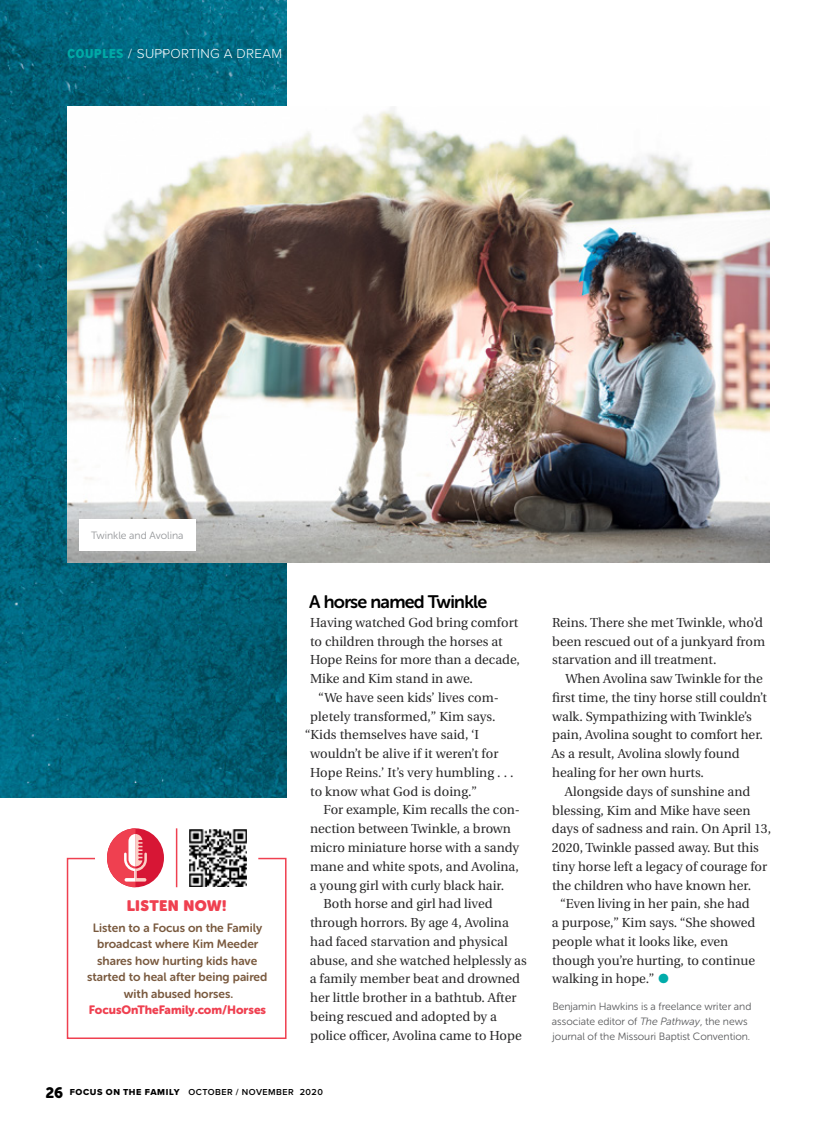
<style>
.page{position:relative;width:835px;height:1131px;background:#fff}
.page>*{position:absolute;margin:0;border:0;box-sizing:border-box;transform-origin:0 0}
.t1{font:30px "Utopia";color:#00acaa}
.t2{font:18px "Museo Sans Rounded 700";letter-spacing:-.04em;color:#000}
.t3{font:15px "Museo Sans Rounded";letter-spacing:.025em;color:#ef4050}
.t4{font:300 13.5px "Proxima Nova";letter-spacing:.02em;color:#fff}
.t5{font:13.05px/18.8px "Utopia";color:#292829}
.t6{font:12px/16.5px "Museo Sans Rounded 700";color:#79593e;text-align:center}
.t7{font:12px "Museo Sans Rounded 900";color:#ef4050}
.t8{font:10.5px/15px "Museo Sans Rounded 300";color:#58595b}
.t9{font:10.5px "Museo Sans Rounded 300";color:#939598}
.t10{font:600 9px "Proxima Nova";letter-spacing:.05em;color:#000}
.s1{font-family:"Proxima Nova Cond Extrabld";font-weight:400;color:#00aaa6}
.s2{font-family:"Museo Sans Rounded 900";font-weight:400;font-size:15px}
.s3{font-family:"Proxima Nova Extrabld";font-weight:400}
.s4{font-style:italic}
</style>
<div class="page">
<img style="left:0;top:0;width:286px;height:797px">
<div style="left:67px;top:857px;width:219px;height:181px;background:#fff;border:2px solid #ef4050"></div>
<svg style="left:89px;top:828px;width:175px;height:60px"></svg>
<hr style="left:176px;top:828px;width:1px;height:59px;background:#ef4050">
<img style="left:68px;top:107px;width:702px;height:456px">
<div style="left:79px;top:519px;width:117px;height:32px;background:#fff"></div>
<p class="t4" style="left:68px;top:44px;width:216px"><span class="s1">cOuPlES</span> / SUPPORTING A DREAM</p>
<p class="t9" style="left:91px;top:530px;width:94px">twinkle and Avolina</p>
<p class="t3" style="left:127px;top:896px;width:101px">LISTEN NOW!</p>
<p class="t6" style="left:87px;top:919px;width:182px">Listen to a Focus on the Family broadcast where Kim Meeder shares how hurting kids have started to heal after being paired with abused horses.</p>
<p class="t7" style="left:89px;top:1003px;width:179px">FocusOnTheFamily.com/Horses</p>
<h2 class="t2" style="left:309px;top:591px;width:179px">A horse named Twinkle</h2>
<p class="t5" style="left:310px;top:613px;width:210px">Having watched God bring comfort</p>
<p class="t5" style="left:310px;top:632px;width:194px">to children through the horses at</p>
<p class="t5" style="left:310px;top:650px;width:211px">Hope Reins for more than a decade,</p>
<p class="t5" style="left:310px;top:669px;width:164px">Mike and Kim stand in awe.</p>
<p class="t5" style="left:318px;top:688px;width:182px">“We have seen kids’ lives com-</p>
<p class="t5" style="left:310px;top:707px;width:187px">pletely transformed,” Kim says.</p>
<p class="t5" style="left:305px;top:725px;width:176px">“Kids themselves have said, ‘I</p>
<p class="t5" style="left:310px;top:744px;width:190px">wouldn’t be alive if it weren’t for</p>
<p class="t5" style="left:310px;top:763px;width:205px">Hope Reins.’ It’s very humbling . . .</p>
<p class="t5" style="left:310px;top:782px;width:168px">to know what God is doing.”</p>
<p class="t5" style="left:323px;top:800px;width:198px">For example, Kim recalls the con-</p>
<p class="t5" style="left:310px;top:819px;width:202px">nection between Twinkle, a brown</p>
<p class="t5" style="left:310px;top:838px;width:210px">micro miniature horse with a sandy</p>
<p class="t5" style="left:310px;top:857px;width:210px">mane and white spots, and Avolina,</p>
<p class="t5" style="left:310px;top:875px;width:196px">a young girl with curly black hair.</p>
<p class="t5" style="left:323px;top:894px;width:170px">Both horse and girl had lived</p>
<p class="t5" style="left:310px;top:913px;width:200px">through horrors. By age 4, Avolina</p>
<p class="t5" style="left:310px;top:932px;width:199px">had faced starvation and physical</p>
<p class="t5" style="left:310px;top:950px;width:218px">abuse, and she watched helplessly as</p>
<p class="t5" style="left:310px;top:969px;width:212px">a family member beat and drowned</p>
<p class="t5" style="left:310px;top:988px;width:208px">her little brother in a bathtub. After</p>
<p class="t5" style="left:310px;top:1007px;width:188px">being rescued and adopted by a</p>
<p class="t5" style="left:310px;top:1025px;width:213px">police officer, Avolina came to Hope</p>
<p class="t10" style="left:46px;top:1084px;width:279px"><span class="s2">26</span> <span class="s3">FOCUS ON THE FAMILY</span> OCTOBER / NOVEMBER 2020</p>
<p class="t5" style="left:552px;top:613px;width:214px">Reins. There she met Twinkle, who’d been rescued out of a junkyard from starvation and ill treatment.</p>
<p class="t5" style="left:551px;top:669px;width:217px;text-indent:14px">When Avolina saw Twinkle for the first time, the tiny horse still couldn’t walk. Sympathizing with Twinkle’s pain, Avolina sought to comfort her.<br>As a result, Avolina slowly found healing for her own hurts.</p>
<p class="t5" style="left:565px;top:782px;width:187px">Alongside days of sunshine and</p>
<p class="t5" style="left:552px;top:800px;width:200px">blessing, Kim and Mike have seen</p>
<p class="t5" style="left:552px;top:819px;width:221px">days of sadness and rain. On April 13,</p>
<p class="t5" style="left:552px;top:838px;width:208px">2020, Twinkle passed away. But this</p>
<p class="t5" style="left:552px;top:857px;width:216px">tiny horse left a legacy of courage for</p>
<p class="t5" style="left:552px;top:875px;width:201px">the children who have known her.</p>
<p class="t5" style="left:560px;top:894px;width:191px">“Even living in her pain, she had</p>
<p class="t5" style="left:552px;top:913px;width:205px">a purpose,” Kim says. “She showed</p>
<p class="t5" style="left:552px;top:932px;width:178px">people what it looks like, even</p>
<p class="t5" style="left:552px;top:950px;width:204px">though you’re hurting, to continue</p>
<p class="t5" style="left:552px;top:969px;width:104px">walking in hope.”</p>
<h1 class="t1" style="left:657px;top:962px;width:14px">•</h1>
<p class="t8" style="left:552px;top:998px;width:201px">benjamin Hawkins is a freelance writer and associate editor of <span class="s4">The Pathway</span>, the news journal of the missouri baptist convention.</p>
</div>
